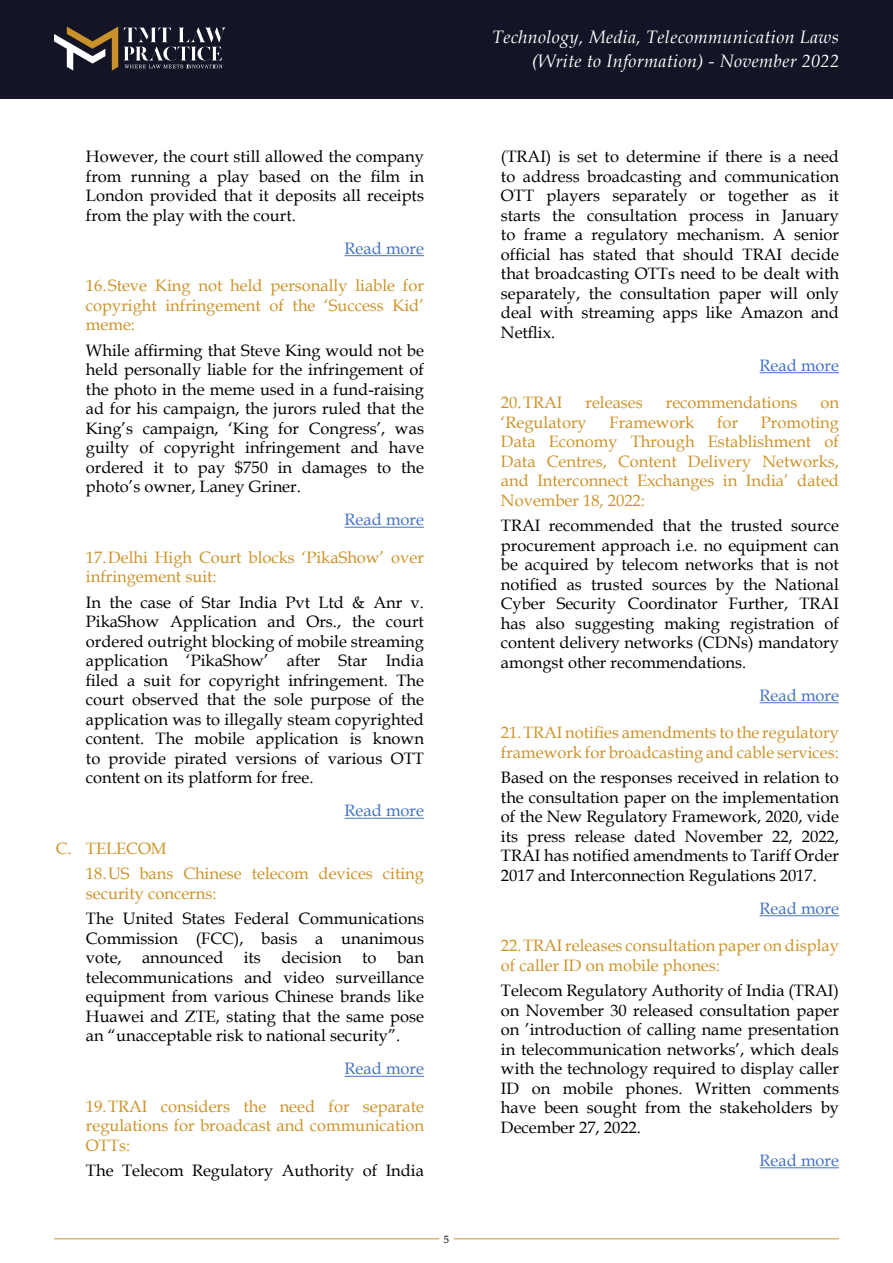
<style>
.page{position:relative;width:893px;height:1263px;background:#fff}
.page>*{position:absolute;margin:0;border:0;box-sizing:border-box;transform-origin:0 0}
.t1{font:italic 18px/24px "Book Antiqua";letter-spacing:.02em;color:#fff;text-align:right}
.t2{font:16.5px/19.5px "Book Antiqua";color:#000;text-align:justify}
.t3{font:16.5px/19.5px "Book Antiqua";color:#cc932a}
.t4{font:16.5px "Book Antiqua";color:#4472c4}
.t5{font:10.5px "Book Antiqua";color:#000}
</style>
<div class="page">
<hr style="left:54px;top:1238px;width:385px;height:1px;background:#ca942b">
<hr style="left:454px;top:1238px;width:385px;height:1px;background:#ca942b">
<div style="left:0;top:0;width:893px;height:99px;background:#131425"></div>
<svg style="left:54px;top:27px;width:64px;height:44px"></svg>
<svg style="left:124px;top:28px;width:101px;height:40px"></svg>
<hr style="left:345px;top:255px;width:79px;height:1px;background:#4472c4">
<hr style="left:345px;top:527px;width:79px;height:1px;background:#4472c4">
<hr style="left:345px;top:818px;width:79px;height:1px;background:#4472c4">
<hr style="left:345px;top:1076px;width:79px;height:1px;background:#4472c4">
<hr style="left:760px;top:372px;width:79px;height:1px;background:#4472c4">
<hr style="left:760px;top:702px;width:79px;height:1px;background:#4472c4">
<hr style="left:760px;top:915px;width:79px;height:1px;background:#4472c4">
<hr style="left:760px;top:1167px;width:79px;height:1px;background:#4472c4">
<p class="t2" style="left:86px;top:146px;width:340px">However, the court still allowed the company from running a play based on the film in London provided that it deposits all receipts from the play with the court.</p>
<p class="t4" style="left:345px;top:236px;width:81px">Read more</p>
<p class="t3" style="left:86px;top:275px;width:340px;text-align:justify">16.Steve King not held personally liable for copyright infringement of the ‘Success Kid’ meme:</p>
<p class="t2" style="left:86px;top:340px;width:340px">While affirming that Steve King would not be held personally liable for the infringement of the photo in the meme used in a fund-raising ad for his campaign, the jurors ruled that the King’s campaign, ‘King for Congress’, was guilty of copyright infringement and have ordered it to pay $750 in damages to the photo’s owner, Laney Griner.</p>
<p class="t4" style="left:345px;top:508px;width:81px">Read more</p>
<p class="t3" style="left:86px;top:547px;width:340px">17.Delhi High Court blocks ‘PikaShow’ over infringement suit:</p>
<p class="t2" style="left:86px;top:592px;width:340px">In the case of Star India Pvt Ltd &amp; Anr v.<br>PikaShow Application and Ors., the court ordered outright blocking of mobile streaming application ‘PikaShow’ after Star India filed a suit for copyright infringement. The court observed that the sole purpose of the application was to illegally steam copyrighted content. The mobile application is known to provide pirated versions of various OTT content on its platform for free.</p>
<p class="t4" style="left:345px;top:799px;width:81px">Read more</p>
<p class="t3" style="left:86px;top:835px;width:339px;line-height:25.5px;text-indent:-30px">C. TELECOM<br>18.US bans Chinese telecom devices citing</p>
<p class="t3" style="left:86px;top:883px;width:132px">security concerns:</p>
<p class="t2" style="left:86px;top:908px;width:340px">The United States Federal Communications Commission (FCC), basis a unanimous vote, announced its decision to ban telecommunications and video surveillance equipment from various Chinese brands like Huawei and ZTE, stating that the same pose an “unacceptable risk to national security”.</p>
<p class="t4" style="left:345px;top:1057px;width:81px">Read more</p>
<p class="t3" style="left:86px;top:1096px;width:340px;text-align:justify">19.TRAI considers the need for separate regulations for broadcast and communication OTTs:</p>
<p class="t2" style="left:86px;top:1160px;width:340px">The Telecom Regulatory Authority of India</p>
<p class="t5" style="left:444px;top:1232px;width:7px">5</p>
<p class="t1" style="left:492px;top:24px;width:348px">Technology, Media, Telecommunication Laws (Write to Information) - November 2022</p>
<p class="t2" style="left:501px;top:146px;width:340px">(TRAI) is set to determine if there is a need to address broadcasting and communication OTT players separately or together as it starts the consultation process in January to frame a regulatory mechanism. A senior official has stated that should TRAI decide that broadcasting OTTs need to be dealt with separately, the consultation paper will only deal with streaming apps like Amazon and Netflix.</p>
<p class="t4" style="left:760px;top:353px;width:81px">Read more</p>
<p class="t3" style="left:501px;top:392px;width:63px">20.TRAI</p>
<p class="t3" style="left:585px;top:392px;width:59px">releases</p>
<p class="t3" style="left:666px;top:392px;width:133px">recommendations</p>
<p class="t3" style="left:820px;top:392px;width:20px">on</p>
<p class="t3" style="left:501px;top:412px;width:87px">‘Regulatory</p>
<p class="t3" style="left:609px;top:412px;width:86px">Framework</p>
<p class="t3" style="left:717px;top:412px;width:23px">for</p>
<p class="t3" style="left:501px;top:412px;width:340px;text-align:justify;text-indent:260px">Promoting Data Economy Through Establishment of Data Centres, Content Delivery Networks, and Interconnect Exchanges in India’ dated November 18, 2022:</p>
<p class="t2" style="left:501px;top:515px;width:340px">TRAI recommended that the trusted source procurement approach i.e. no equipment can be acquired by telecom networks that is not notified as trusted sources by the National Cyber Security Coordinator Further, TRAI has also suggesting making registration of content delivery networks (CDNs) mandatory amongst other recommendations.</p>
<p class="t4" style="left:760px;top:683px;width:81px">Read more</p>
<p class="t3" style="left:501px;top:722px;width:340px">21.TRAI notifies amendments to the regulatory framework for broadcasting and cable services:</p>
<p class="t2" style="left:501px;top:767px;width:340px">Based on the responses received in relation to the consultation paper on the implementation of the New Regulatory Framework, 2020, vide its press release dated November 22, 2022, TRAI has notified amendments to Tariff Order 2017 and Interconnection Regulations 2017.</p>
<p class="t4" style="left:760px;top:896px;width:81px">Read more</p>
<p class="t3" style="left:501px;top:935px;width:340px">22.TRAI releases consultation paper on display of caller ID on mobile phones:</p>
<p class="t2" style="left:501px;top:980px;width:340px">Telecom Regulatory Authority of India (TRAI) on November 30 released consultation paper on ’introduction of calling name presentation in telecommunication networks’, which deals with the technology required to display caller ID on mobile phones. Written comments have been sought from the stakeholders by December 27, 2022.</p>
<p class="t4" style="left:760px;top:1148px;width:81px">Read more</p>
</div>
